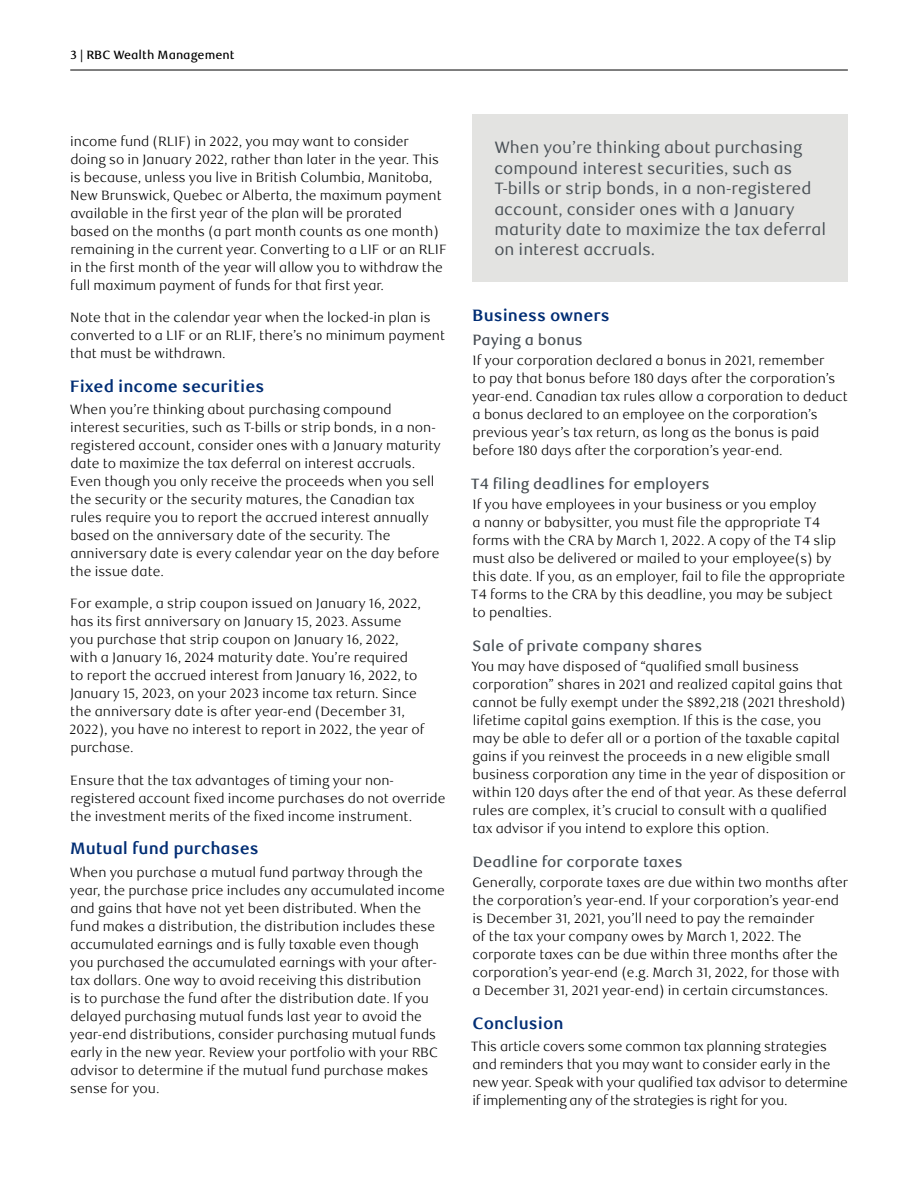
<style>
.page{position:relative;width:918px;height:1188px;background:#fff}
.page>*{position:absolute;margin:0;border:0;box-sizing:border-box;transform-origin:0 0}
.t1{font:16.5px/20.4px "RBC Text";color:#484f55}
._4-Text_Headline{font:700 16.5px "RBC Text";color:#002d74}
._6-Subhead_L1{font:500 15px "RBC Text";color:#484f55}
._5-Body_Copy{font:300 13.5px/18px "RBC Text";color:#000}
.t2{font:500 12px "RBC Text";color:#000}
</style>
<div class="page">
<hr style="left:70px;top:70px;width:778px;height:1px;background:#000">
<div style="left:473px;top:114px;width:375px;height:168px;background:#e3e3e1"></div>
<p class="t2" style="left:71px;top:47px;width:165px">3 | RBC Wealth Management</p>
<p class="_5-Body_Copy" style="left:70px;top:132px;width:378px">income fund (RLIF) in 2022, you may want to consider doing so in January 2022, rather than later in the year. This is because, unless you live in British Columbia, Manitoba, New Brunswick, Quebec or Alberta, the maximum payment available in the first year of the plan will be prorated<br>based on the months (a part month counts as one month) remaining in the current year. Converting to a LIF or an RLIF in the first month of the year will allow you to withdraw the full maximum payment of funds for that first year.</p>
<p class="_5-Body_Copy" style="left:70px;top:309px;width:376px">Note that in the calendar year when the locked-in plan is converted to a LIF or an RLIF, there’s no minimum payment that must be withdrawn.</p>
<h2 class="_4-Text_Headline" style="left:70px;top:376px;width:196px">Fixed income securities</h2>
<p class="_5-Body_Copy" style="left:70px;top:401px;width:373px">When you’re thinking about purchasing compound interest securities, such as T-bills or strip bonds, in a non&shy;registered account, consider ones with a January maturity date to maximize the tax deferral on interest accruals.<br>Even though you only receive the proceeds when you sell the security or the security matures, the Canadian tax rules require you to report the accrued interest annually based on the anniversary date of the security. The anniversary date is every calendar year on the day before the issue date.</p>
<p class="_5-Body_Copy" style="left:69px;top:595px;width:357px">For example, a strip coupon issued on January 16, 2022, has its first anniversary on January 15, 2023. Assume you purchase that strip coupon on January 16, 2022, with a January 16, 2024 maturity date. You’re required<br>to report the accrued interest from January 16, 2022, to January 15, 2023, on your 2023 income tax return. Since the anniversary date is after year-end (December 31, 2022), you have no interest to report in 2022, the year of purchase.</p>
<p class="_5-Body_Copy" style="left:70px;top:771px;width:377px">Ensure that the tax advantages of timing your non&shy;registered account fixed income purchases do not override the investment merits of the fixed income instrument.</p>
<h2 class="_4-Text_Headline" style="left:70px;top:839px;width:190px">Mutual fund purchases</h2>
<p class="_5-Body_Copy" style="left:70px;top:863px;width:376px">When you purchase a mutual fund partway through the year, the purchase price includes any accumulated income and gains that have not yet been distributed. When the fund makes a distribution, the distribution includes these accumulated earnings and is fully taxable even though you purchased the accumulated earnings with your after&shy;tax dollars. One way to avoid receiving this distribution<br>is to purchase the fund after the distribution date. If you delayed purchasing mutual funds last year to avoid the year-end distributions, consider purchasing mutual funds early in the new year. Review your portfolio with your RBC advisor to determine if the mutual fund purchase makes sense for you.</p>
<p class="t1" style="left:494px;top:138px;width:333px">When you’re thinking about purchasing compound interest securities, such as T-bills or strip bonds, in a non-registered account, consider ones with a January maturity date to maximize the tax deferral on interest accruals.</p>
<h2 class="_4-Text_Headline" style="left:472px;top:306px;width:139px">Business owners</h2>
<h3 class="_6-Subhead_L1" style="left:472px;top:331px;width:112px">Paying a bonus</h3>
<p class="_5-Body_Copy" style="left:472px;top:352px;width:377px">If your corporation declared a bonus in 2021, remember<br>to pay that bonus before 180 days after the corporation’s year-end. Canadian tax rules allow a corporation to deduct a bonus declared to an employee on the corporation’s previous year’s tax return, as long as the bonus is paid before 180 days after the corporation’s year-end.</p>
<h3 class="_6-Subhead_L1" style="left:471px;top:475px;width:241px">T4 filing deadlines for employers</h3>
<p class="_5-Body_Copy" style="left:471px;top:496px;width:376px">If you have employees in your business or you employ<br>a nanny or babysitter, you must file the appropriate T4 forms with the CRA by March 1, 2022. A copy of the T4 slip must also be delivered or mailed to your employee(s) by this date. If you, as an employer, fail to file the appropriate T4 forms to the CRA by this deadline, you may be subject to penalties.</p>
<h3 class="_6-Subhead_L1" style="left:472px;top:637px;width:231px">Sale of private company shares</h3>
<p class="_5-Body_Copy" style="left:472px;top:658px;width:377px">You may have disposed of “qualified small business corporation” shares in 2021 and realized capital gains that cannot be fully exempt under the $892,218 (2021 threshold) lifetime capital gains exemption. If this is the case, you may be able to defer all or a portion of the taxable capital gains if you reinvest the proceeds in a new eligible small business corporation any time in the year of disposition or within 120 days after the end of that year. As these deferral rules are complex, it’s crucial to consult with a qualified tax advisor if you intend to explore this option.</p>
<h3 class="_6-Subhead_L1" style="left:472px;top:853px;width:212px">Deadline for corporate taxes</h3>
<p class="_5-Body_Copy" style="left:472px;top:874px;width:377px">Generally, corporate taxes are due within two months after the corporation’s year-end. If your corporation’s year-end is December 31, 2021, you’ll need to pay the remainder<br>of the tax your company owes by March 1, 2022. The corporate taxes can be due within three months after the corporation’s year-end (e.g. March 31, 2022, for those with a December 31, 2021 year-end) in certain circumstances.</p>
<h2 class="_4-Text_Headline" style="left:472px;top:1013px;width:93px">Conclusion</h2>
<p class="_5-Body_Copy" style="left:471px;top:1038px;width:378px">This article covers some common tax planning strategies and reminders that you may want to consider early in the new year. Speak with your qualified tax advisor to determine if implementing any of the strategies is right for you.</p>
</div>
